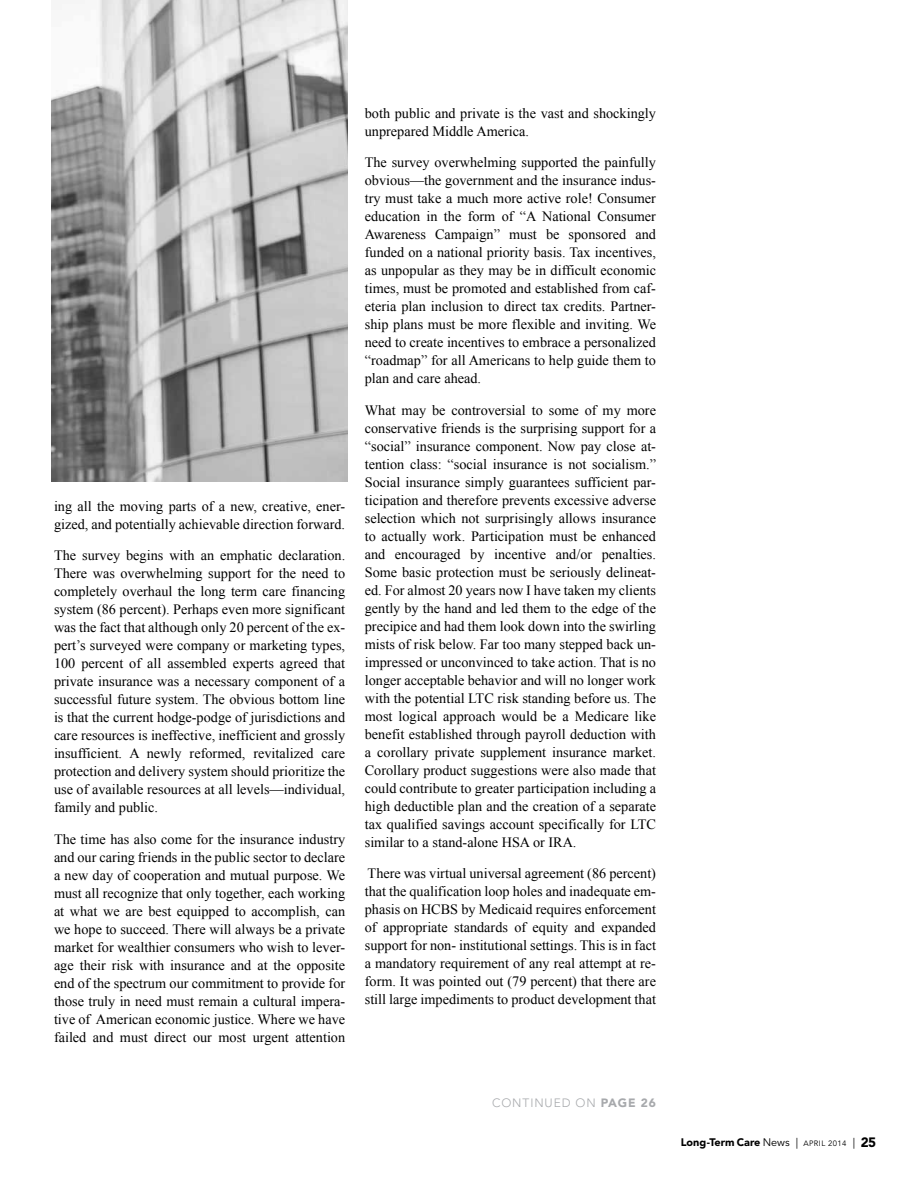
<style>
.page{position:relative;width:918px;height:1188px;background:#fff}
.page>*{position:absolute;margin:0;border:0;box-sizing:border-box;transform-origin:0 0}
.t1{font:14.25px/18px "Times New Roman";color:#000;text-align:justify}
.t2{font:300 12px "Avenir LT Std";color:#a7a9ac}
.t3{font:900 12px "Avenir LT Std";color:#a7a9ac}
.t4{font:900 10.8px "Avenir LT Std";color:#000}
.s1{font-weight:400}
.s2{font-weight:400;font-size:7.8px}
.s3{font-size:13.5px}
</style>
<div class="page">
<img style="left:52px;top:0;width:296px;height:482px">
<p class="t1" style="left:54px;top:497px;width:293px">ing all the moving parts of a new, creative, ener&shy;gized, and potentially achievable direction forward.</p>
<p class="t1" style="left:54px;top:546px;width:293px">The survey begins with an emphatic declaration.<br>There was overwhelming support for the need to completely overhaul the long term care financing system (86 percent). Perhaps even more significant was the fact that although only 20 percent of the ex&shy;pert’s surveyed were company or marketing types, 100 percent of all assembled experts agreed that private insurance was a necessary component of a successful future system. The obvious bottom line is that the current hodge-podge of jurisdictions and care resources is ineffective, inefficient and grossly insufficient. A newly reformed, revitalized care protection and delivery system should prioritize the use of available resources at all levels—individual, family and public.</p>
<p class="t1" style="left:54px;top:830px;width:293px">The time has also come for the insurance industry and our caring friends in the public sector to declare a new day of cooperation and mutual purpose. We must all recognize that only together, each working at what we are best equipped to accomplish, can we hope to succeed. There will always be a private market for wealthier consumers who wish to lever&shy;age their risk with insurance and at the opposite end of the spectrum our commitment to provide for those truly in need must remain a cultural impera&shy;tive of American economic justice. Where we have failed and must direct our most urgent attention</p>
<p class="t1" style="left:365px;top:104px;width:293px">both public and private is the vast and shockingly unprepared Middle America.</p>
<p class="t1" style="left:365px;top:153px;width:293px">The survey overwhelming supported the painfully obvious—the government and the insurance indus&shy;try must take a much more active role! Consumer education in the form of “A National Consumer Awareness Campaign” must be sponsored and funded on a national priority basis. Tax incentives, as unpopular as they may be in difficult economic times, must be promoted and established from caf&shy;eteria plan inclusion to direct tax credits. Partner&shy;ship plans must be more flexible and inviting. We need to create incentives to embrace a personalized “roadmap” for all Americans to help guide them to plan and care ahead.</p>
<p class="t1" style="left:365px;top:401px;width:293px">What may be controversial to some of my more conservative friends is the surprising support for a “social” insurance component. Now pay close at&shy;tention class: “social insurance is not socialism.” Social insurance simply guarantees sufficient par&shy;ticipation and therefore prevents excessive adverse selection which not surprisingly allows insurance to actually work. Participation must be enhanced and encouraged by incentive and/or penalties.<br>Some basic protection must be seriously delineat&shy;ed. For almost 20 years now I have taken my clients gently by the hand and led them to the edge of the precipice and had them look down into the swirling mists of risk below. Far too many stepped back un&shy;impressed or unconvinced to take action. That is no longer acceptable behavior and will no longer work with the potential LTC risk standing before us. The most logical approach would be a Medicare like benefit established through payroll deduction with a corollary private supplement insurance market.<br>Corollary product suggestions were also made that could contribute to greater participation including a high deductible plan and the creation of a separate tax qualified savings account specifically for LTC similar to a stand-alone HSA or IRA.</p>
<p class="t1" style="left:365px;top:864px;width:293px">There was virtual universal agreement (86 percent) that the qualification loop holes and inadequate em&shy;phasis on HCBS by Medicaid requires enforcement of appropriate standards of equity and expanded support for non- institutional settings. This is in fact a mandatory requirement of any real attempt at re&shy;form. It was pointed out (79 percent) that there are still large impediments to product development that</p>
<p class="t2" style="left:492px;top:1096px;width:10px">CONTINUED</p>
<p class="t2" style="left:576px;top:1096px;width:11px">ON</p>
<p class="t3" style="left:601px;top:1095px;width:10px">page</p>
<p class="t3" style="left:641px;top:1095px;width:17px">26</p>
<p class="t4" style="left:681px;top:1135px;width:197px">Long-Term Care <span class="s1">News |</span> <span class="s2">april 2014</span> <span class="s1">|</span> <span class="s3">25</span></p>
</div>
